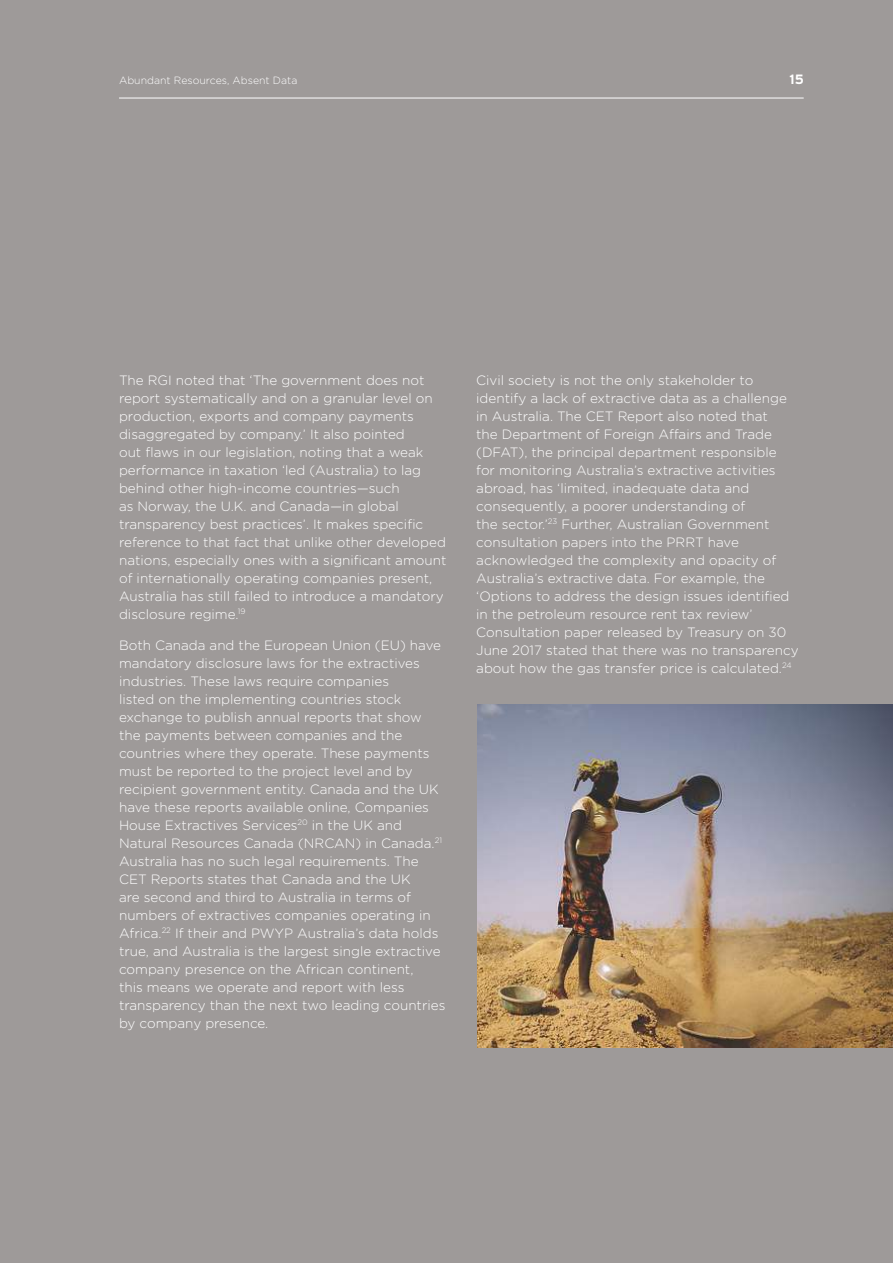
<style>
.page{position:relative;width:893px;height:1263px;background:#9e9a99}
.page>*{position:absolute;margin:0;border:0;box-sizing:border-box;transform-origin:0 0}
.t1{font:300 13.5px/18px "Gotham Rounded";color:#fff}
.t2{font:700 13.5px "Interstate";color:#fff}
.t3{font:300 10.5px "Gotham Rounded";color:#fff}
</style>
<div class="page">
<img style="left:477px;top:704px;width:416px;height:343px">
<hr style="left:119px;top:98px;width:685px;height:1px;background:#fff">
<p class="t3" style="left:119px;top:73px;width:180px">Abundant Resources, Absent Data</p>
<p class="t2" style="left:790px;top:71px;width:16px">15</p>
<p class="t1" style="left:119px;top:370px;width:329px">The RGI noted that ‘The government does not report systematically and on a granular level on production, exports and company payments disaggregated by company.’ It also pointed<br>out flaws in our legislation, noting that a weak performance in taxation ‘led (Australia) to lag behind other high-income countries—such<br>as Norway, the U.K. and Canada—in global transparency best practices’. It makes specific reference to that fact that unlike other developed nations, especially ones with a significant amount of internationally operating companies present, Australia has still failed to introduce a mandatory disclosure regime.<sup>19</sup></p>
<p class="t1" style="left:119px;top:635px;width:328px">Both Canada and the European Union (EU) have mandatory disclosure laws for the extractives industries. These laws require companies<br>listed on the implementing countries stock exchange to publish annual reports that show the payments between companies and the countries where they operate. These payments must be reported to the project level and by recipient government entity. Canada and the UK have these reports available online, Companies House Extractives Services<sup>20</sup> in the UK and Natural Resources Canada (NRCAN) in Canada.<sup>21<br></sup>Australia has no such legal requirements. The CET Reports states that Canada and the UK<br>are second and third to Australia in terms of numbers of extractives companies operating in Africa.<sup>22</sup> If their and PWYP Australia’s data holds true, and Australia is the largest single extractive company presence on the African continent,<br>this means we operate and report with less transparency than the next two leading countries by company presence.</p>
<p class="t1" style="left:476px;top:370px;width:324px">Civil society is not the only stakeholder to identify a lack of extractive data as a challenge in Australia. The CET Report also noted that<br>the Department of Foreign Affairs and Trade (DFAT), the principal department responsible for monitoring Australia’s extractive activities abroad, has ‘limited, inadequate data and consequently, a poorer understanding of<br>the sector.’<sup>23</sup> Further, Australian Government consultation papers into the PRRT have acknowledged the complexity and opacity of Australia’s extractive data. For example, the ‘Options to address the design issues identified in the petroleum resource rent tax review’ Consultation paper released by Treasury on 30<br>June 2017 stated that there was no transparency about how the gas transfer price is calculated.<sup>24</sup></p>
</div>
